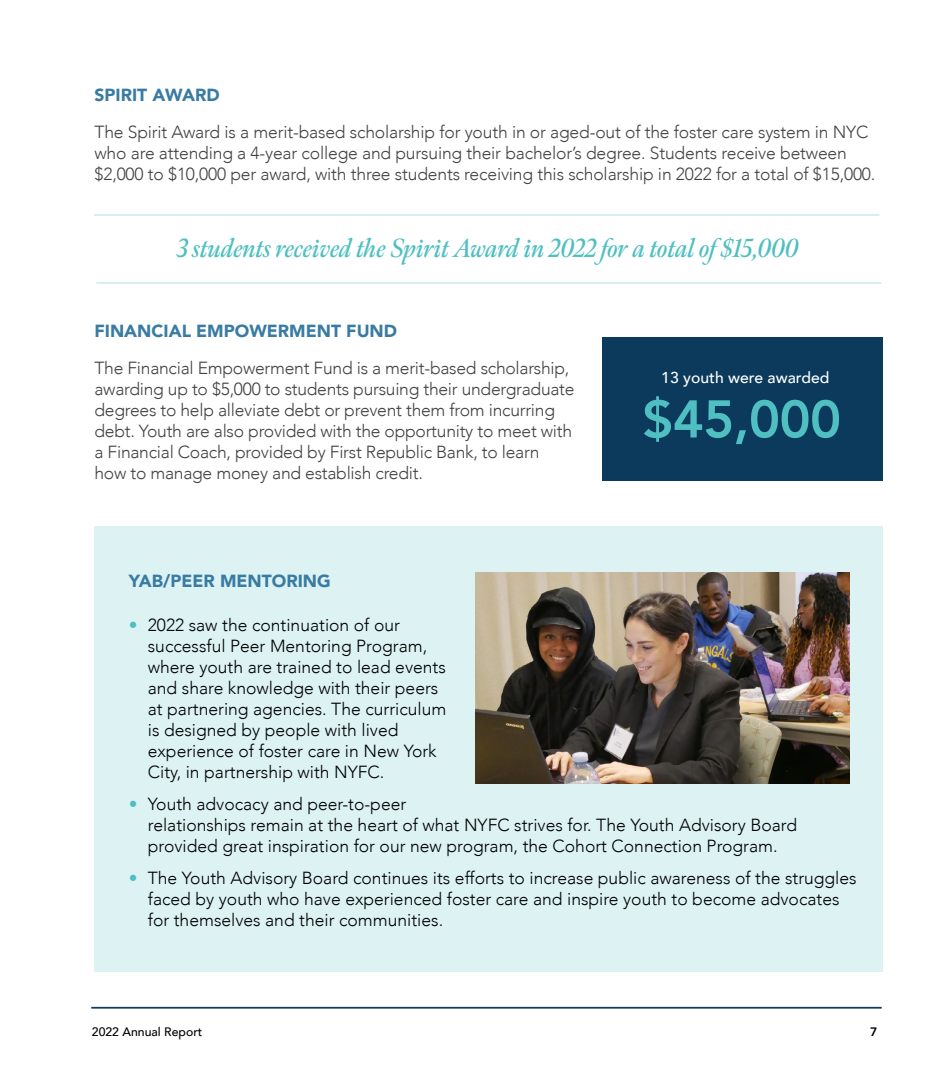
<style>
.page{position:relative;width:945px;height:1071px;background:#fff}
.page>*{position:absolute;margin:0;border:0;box-sizing:border-box;transform-origin:0 0}
.t1{font:800 52.5px "Avenir";color:#4fbfc2}
.t2{font:italic 600 26.25px "Meno Display Condensed";color:#4ebfc1}
.t3{font:300 17.5px/21px "Avenir";color:#000}
.t4{font:300 17.5px/21px "Avenir";letter-spacing:-.015em;color:#424242}
.t5{font:900 17.5px "Avenir";color:#397ba2}
.t6{font:500 15.75px "Avenir";color:#fff}
.t7{font:500 12.25px "Avenir";color:#000}
.t8{font:800 12.25px "Avenir";color:#000}
.s1{color:#4ebfc1}
</style>
<div class="page">
<hr style="left:91px;top:1007px;width:791px;height:2px;background:#0b3a5c">
<div style="left:94px;top:527px;width:789px;height:445px;background:#dcf2f3"></div>
<img style="left:475px;top:573px;width:375px;height:211px">
<div style="left:602px;top:337px;width:281px;height:144px;background:#0b3a5c"></div>
<hr style="left:96px;top:282px;width:786px;height:2px;background:#4fbfc2">
<hr style="left:94px;top:214px;width:785px;height:2px;background:#4fbfc2">
<p class="t5" style="left:94px;top:80px;width:127px">SPIRIT AWARD</p>
<p class="t4" style="left:94px;top:121px;width:782px">The Spirit Award is a merit-based scholarship for youth in or aged-out of the foster care system in NYC who are attending a 4-year college and pursuing their bachelor’s degree. Students receive between $2,000 to $10,000 per award, with three students receiving this scholarship in 2022 for a total of $15,000.</p>
<h2 class="t2" style="left:178px;top:232px;width:623px">3 students received the Spirit Award in 2022 for a total of $15,000</h2>
<p class="t5" style="left:94px;top:316px;width:304px">FINANCIAL EMPOWERMENT FUND</p>
<p class="t4" style="left:94px;top:357px;width:482px">The Financial Empowerment Fund is a merit-based scholarship, awarding up to $5,000 to students pursuing their undergraduate degrees to help alleviate debt or prevent them from incurring debt. Youth are also provided with the opportunity to meet with a Financial Coach, provided by First Republic Bank, to learn how to manage money and establish credit.</p>
<p class="t6" style="left:661px;top:364px;width:170px">13 youth were awarded</p>
<h1 class="t1" style="left:642px;top:378px;width:200px">$45,000</h1>
<p class="t5" style="left:129px;top:566px;width:203px">YAB/PEER MENTORING</p>
<p class="t3" style="left:148px;top:615px;width:300px;text-indent:-19px"><span class="s1">•</span> 2022 saw the continuation of our successful Peer Mentoring Program, where youth are trained to lead events and share knowledge with their peers at partnering agencies. The curriculum is designed by people with lived experience of foster care in New York City, in partnership with NYFC.</p>
<p class="t3" style="left:148px;top:794px;width:651px;text-indent:-19px"><span class="s1">•</span> Youth advocacy and peer-to-peer<br>relationships remain at the heart of what NYFC strives for. The Youth Advisory Board provided great inspiration for our new program, the Cohort Connection Program.</p>
<p class="t3" style="left:148px;top:868px;width:710px;text-indent:-19px"><span class="s1">•</span> The Youth Advisory Board continues its efforts to increase public awareness of the struggles faced by youth who have experienced foster care and inspire youth to become advocates for themselves and their communities.</p>
<p class="t7" style="left:92px;top:1021px;width:112px">2022 Annual Report</p>
<p class="t8" style="left:870px;top:1022px;width:9px">7</p>
</div>
